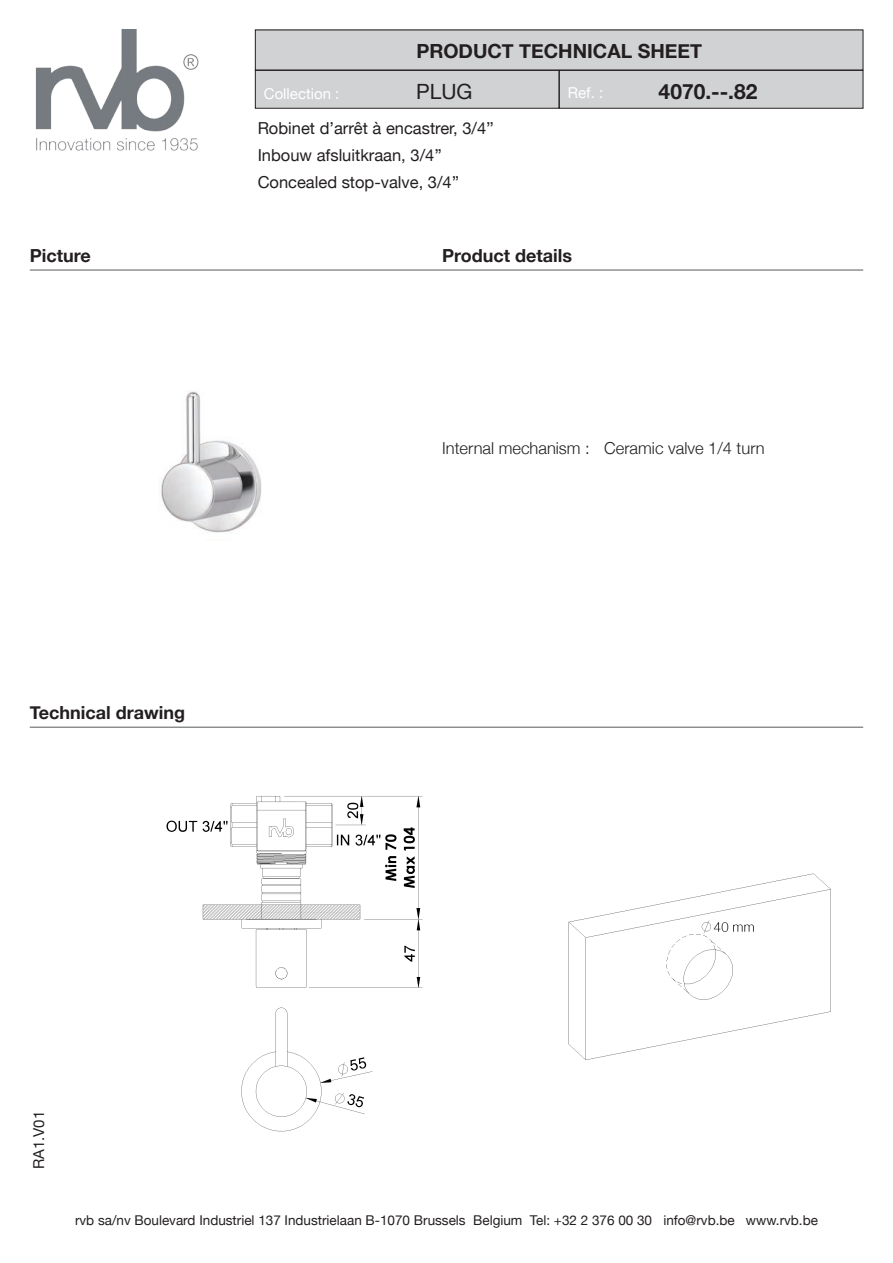
<style>
.page{position:relative;width:893px;height:1263px;background:#fff}
.page>*{position:absolute;margin:0;border:0;box-sizing:border-box;transform-origin:0 0}
.t1{font:700 21px "Helvetica Neue";color:#231f20}
.t2{font:21px "Helvetica Neue";color:#231f20}
.t3{font:700 19.5px "Helvetica Neue";color:#231f20}
.t4{font:700 18px "Helvetica Neue";color:#231f20}
.t5{font:16.5px "Helvetica Neue";color:#231f20}
.t6{font:300 16.5px "Helvetica Neue";color:#231f20}
.t7{font:15px "Helvetica Neue";color:#fff}
.t8{font:15px "Helvetica Neue";color:#231f20}
.t9{font:13.5px "Helvetica Neue";color:#231f20}
</style>
<div class="page">
<img style="left:35px;top:30px;width:164px;height:121px">
<div style="left:255px;top:70px;width:304px;height:38px;background:#d1d2d4"></div>
<div style="left:255px;top:70px;width:304px;height:38px;border:1px solid #231f20"></div>
<div style="left:559px;top:70px;width:304px;height:38px;background:#d1d2d4"></div>
<div style="left:559px;top:70px;width:304px;height:38px;border:1px solid #231f20"></div>
<div style="left:255px;top:30px;width:608px;height:40px;background:#d1d2d4"></div>
<hr style="left:30px;top:727px;width:833px;height:1px;background:#57585a">
<hr style="left:30px;top:270px;width:833px;height:1px;background:#57585a">
<img style="left:161px;top:391px;width:101px;height:142px">
<img style="left:166px;top:796px;width:257px;height:336px">
<img style="left:568px;top:873px;width:263px;height:187px">
<h2 class="t3" style="left:416px;top:39px;width:287px">PRODUCT TECHNICAL SHEET</h2>
<p class="t2" style="left:416px;top:79px;width:58px">PLUG</p>
<p class="t1" style="left:659px;top:79px;width:100px">4070.--.82</p>
<p class="t7" style="left:264px;top:84px;width:77px">Collection :</p>
<p class="t7" style="left:568px;top:84px;width:37px">Ref. :</p>
<p class="t4" style="left:30px;top:244px;width:63px">Picture</p>
<p class="t5" style="left:258px;top:118px;width:238px">Robinet d’arrêt à encastrer, 3/4’’</p>
<p class="t5" style="left:258px;top:145px;width:186px">Inbouw afsluitkraan, 3/4’’</p>
<p class="t5" style="left:258px;top:172px;width:203px">Concealed stop-valve, 3/4’’</p>
<p class="t4" style="left:442px;top:244px;width:131px">Product details</p>
<p class="t6" style="left:442px;top:438px;width:324px">Internal mechanism : Ceramic valve 1/4 turn</p>
<p class="t4" style="left:30px;top:702px;width:157px">Technical drawing</p>
<p class="t8" style="left:30px;top:1169px;width:60px;rotate:-90deg">RA1.V01</p>
<p class="t9" style="left:75px;top:1212px;width:744px">rvb sa/nv Boulevard Industriel 137 Industrielaan B-1070 Brussels Belgium Tel: +32 2 376 00 30 info@rvb.be www.rvb.be</p>
</div>
